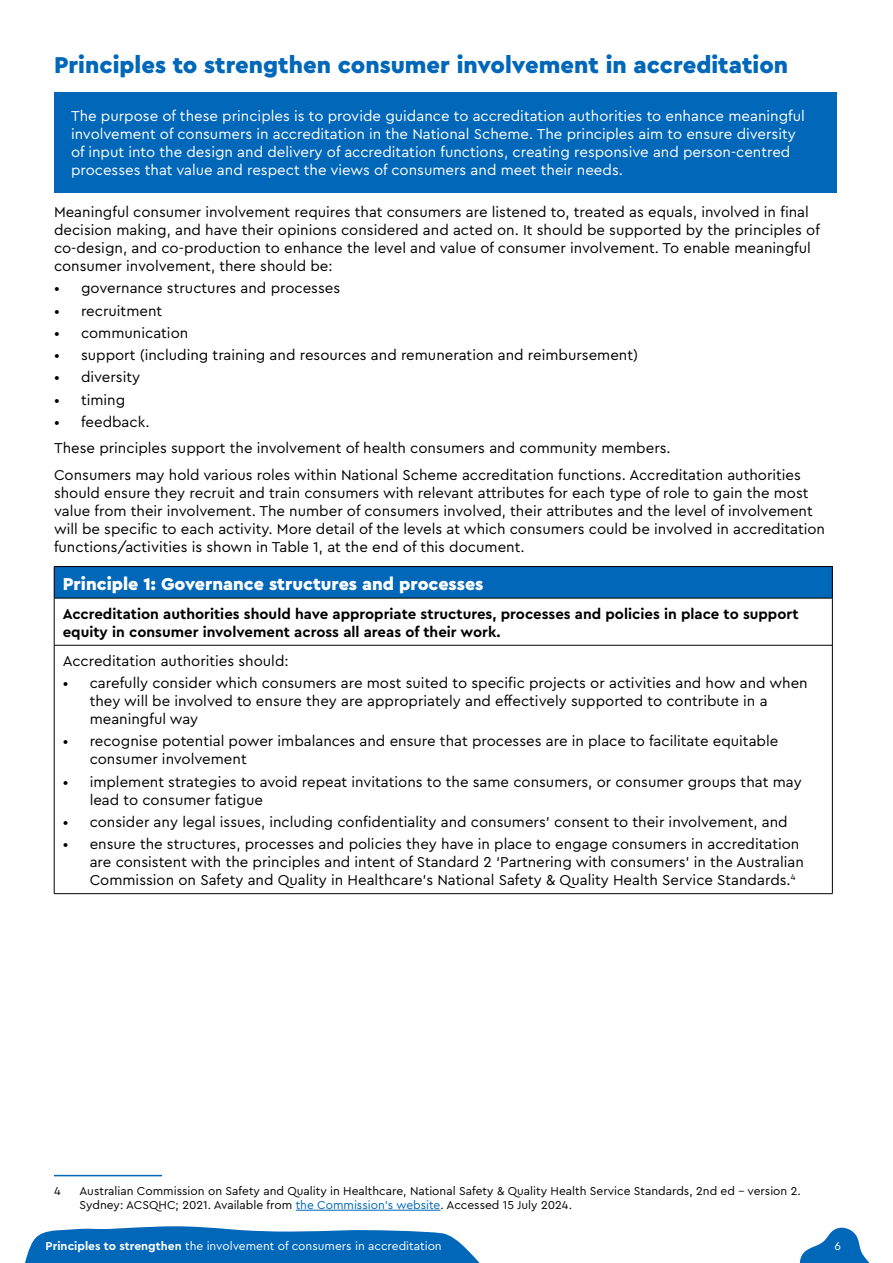
<style>
.page{position:relative;width:893px;height:1263px;background:#fff}
.page>*{position:absolute;margin:0;border:0;box-sizing:border-box;transform-origin:0 0}
.t1{font:900 24px "Cera Pro";color:#0067b9}
.t2{font:900 18px "Cera Pro";color:#fff}
.t3{font:15px/18px "Cera Pro";color:#000}
.t4{font:15px/18px "Cera Pro";color:#fff}
.t5{font:700 15px/18px "Cera Pro";color:#000}
.Footnote{font:12px/13.5px "Cera Pro";color:#000}
.t6{font:12px "Cera Pro";color:#fff}
.s1{color:#0067b9}
.s2{font-weight:700}
</style>
<div class="page">
<svg style="left:25px;top:1226px;width:455px;height:37px;background:#257dc3"></svg>
<svg style="left:799px;top:1227px;width:71px;height:36px"></svg>
<div style="left:54px;top:92px;width:782px;height:100px;background:#0067b9"></div>
<div style="left:54px;top:567px;width:778px;height:31px;background:#0067b9"></div>
<hr style="left:54px;top:566px;width:778px;height:1px;background:#000">
<hr style="left:54px;top:567px;width:1px;height:31px;background:#000">
<hr style="left:832px;top:567px;width:1px;height:31px;background:#000">
<hr style="left:54px;top:598px;width:778px;height:1px;background:#000">
<hr style="left:54px;top:598px;width:1px;height:47px;background:#000">
<hr style="left:832px;top:598px;width:1px;height:47px;background:#000">
<hr style="left:54px;top:645px;width:778px;height:1px;background:#000">
<hr style="left:54px;top:645px;width:1px;height:248px;background:#000">
<hr style="left:832px;top:645px;width:1px;height:248px;background:#000">
<hr style="left:54px;top:893px;width:778px;height:1px;background:#000">
<hr style="left:54px;top:1175px;width:108px;height:1px;background:#0067b9">
<hr style="left:296px;top:1210px;width:144px;height:1px;background:#0067b9">
<h1 class="t1" style="left:54px;top:49px;width:736px">Principles to strengthen consumer involvement in accreditation</h1>
<p class="t4" style="left:71px;top:107px;width:735px">The purpose of these principles is to provide guidance to accreditation authorities to enhance meaningful involvement of consumers in accreditation in the National Scheme. The principles aim to ensure diversity of input into the design and delivery of accreditation functions, creating responsive and person-centred processes that value and respect the views of consumers and meet their needs.</p>
<p class="t3" style="left:54px;top:202px;width:767px">Meaningful consumer involvement requires that consumers are listened to, treated as equals, involved in final decision making, and have their opinions considered and acted on. It should be supported by the principles of co-design, and co-production to enhance the level and value of consumer involvement. To enable meaningful consumer involvement, there should be:</p>
<p class="t3" style="left:54px;top:279px;width:288px">• governance structures and processes</p>
<p class="t3" style="left:54px;top:301px;width:110px">• recruitment</p>
<p class="t3" style="left:54px;top:323px;width:136px">• communication</p>
<p class="t3" style="left:54px;top:345px;width:586px">• support (including training and resources and remuneration and reimbursement)</p>
<p class="t3" style="left:54px;top:368px;width:88px">• diversity</p>
<p class="t3" style="left:54px;top:390px;width:73px">• timing</p>
<p class="t3" style="left:54px;top:412px;width:97px">• feedback.</p>
<p class="t3" style="left:54px;top:439px;width:618px">These principles support the involvement of health consumers and community members.</p>
<p class="t3" style="left:54px;top:465px;width:773px">Consumers may hold various roles within National Scheme accreditation functions. Accreditation authorities should ensure they recruit and train consumers with relevant attributes for each type of role to gain the most value from their involvement. The number of consumers involved, their attributes and the level of involvement will be specific to each activity. More detail of the levels at which consumers could be involved in accreditation functions/activities is shown in Table 1, at the end of this document.</p>
<p class="t2" style="left:63px;top:572px;width:422px">Principle 1: Governance structures and processes</p>
<p class="t5" style="left:63px;top:604px;width:737px">Accreditation authorities should have appropriate structures, processes and policies in place to support equity in consumer involvement across all areas of their work.</p>
<p class="t3" style="left:63px;top:651px;width:227px">Accreditation authorities should:</p>
<p class="t3" style="left:90px;top:673px;width:720px;text-indent:-27px">• carefully consider which consumers are most suited to specific projects or activities and how and when they will be involved to ensure they are appropriately and effectively supported to contribute in a meaningful way</p>
<p class="t3" style="left:90px;top:732px;width:690px;text-indent:-27px">• recognise potential power imbalances and ensure that processes are in place to facilitate equitable consumer involvement</p>
<p class="t3" style="left:90px;top:772px;width:714px;text-indent:-27px">• implement strategies to avoid repeat invitations to the same consumers, or consumer groups that may lead to consumer fatigue</p>
<p class="t3" style="left:63px;top:812px;width:726px">• consider any legal issues, including confidentiality and consumers’ consent to their involvement, and</p>
<p class="t3" style="left:90px;top:834px;width:716px;text-indent:-27px">• ensure the structures, processes and policies they have in place to engage consumers in accreditation are consistent with the principles and intent of Standard 2 ‘Partnering with consumers’ in the Australian<br>Commission on Safety and Quality in Healthcare’s National Safety &amp; Quality Health Service Standards.<sup>4</sup></p>
<p class="Footnote" style="left:54px;top:1184px;width:8px">4</p>
<p class="Footnote" style="left:79px;top:1184px;width:723px">Australian Commission on Safety and Quality in Healthcare, National Safety &amp; Quality Health Service Standards, 2nd ed - version 2.<br>Sydney: ACSQHC; 2021. Available from <span class="s1">the Commission’s website</span>. Accessed 15 July 2024.</p>
<p class="t6" style="left:46px;top:1238px;width:299px">Ahpra and the National Boards annual report 2022/23</p>
<p class="t6" style="left:46px;top:1238px;width:398px"><span class="s2">Principles to strengthen</span> the involvement of consumers in accreditation</p>
<p class="t6" style="left:834px;top:1238px;width:8px">6</p>
</div>
